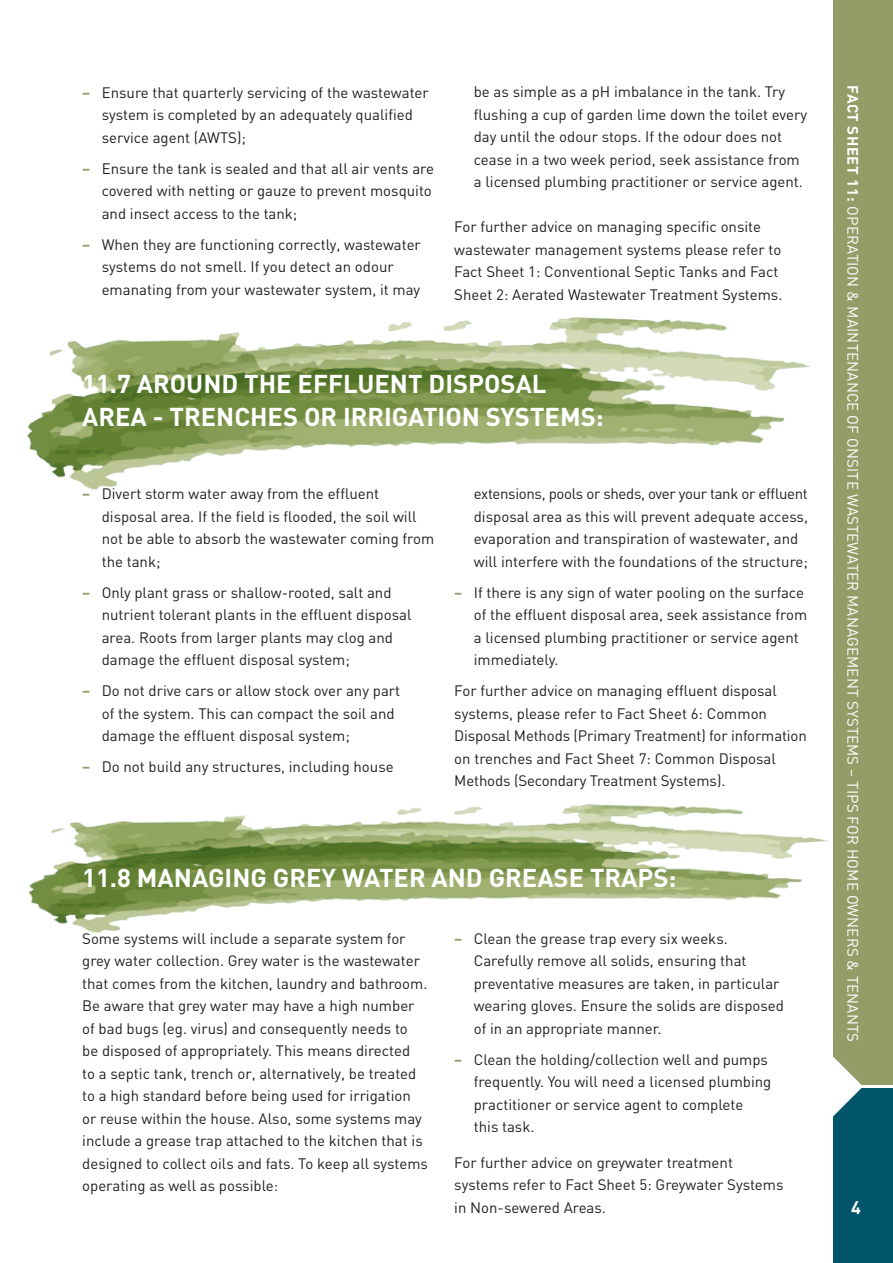
<style>
.page{position:relative;width:893px;height:1263px;background:#fff}
.page>*{position:absolute;margin:0;border:0;box-sizing:border-box;transform-origin:0 0}
.t1{font:700 25.5px/33px "DIN";color:#fff}
.t2{font:700 18px "DIN";color:#fff}
.t3{font:15px/22.5px "DIN";color:#231f20}
.t4{font:15px "DIN";letter-spacing:.01em;color:#fff}
.s1{font-weight:700;color:#959c68}
.s2{font-weight:700}
</style>
<div class="page">
<div style="left:833px;top:0;width:60px;height:1084px;background:#959c68"></div>
<div style="left:833px;top:1089px;width:60px;height:174px;background:#005568"></div>
<svg style="left:833px;top:1056px;width:29px;height:61px"></svg>
<img style="left:27px;top:317px;width:783px;height:173px">
<img style="left:28px;top:804px;width:800px;height:129px">
<p class="t3" style="left:102px;top:81px;width:329px;text-indent:-20px"><span class="s1">–</span> Ensure that quarterly servicing of the wastewater system is completed by an adequately qualified service agent (AWTS);</p>
<p class="t3" style="left:102px;top:157px;width:334px;text-indent:-20px"><span class="s1">–</span> Ensure the tank is sealed and that all air vents are covered with netting or gauze to prevent mosquito and insect access to the tank;</p>
<p class="t3" style="left:102px;top:233px;width:321px;text-indent:-20px"><span class="s1">–</span> When they are functioning correctly, wastewater systems do not smell. If you detect an odour emanating from your wastewater system, it may</p>
<p class="t3" style="left:474px;top:80px;width:335px">be as simple as a pH imbalance in the tank. Try flushing a cup of garden lime down the toilet every day until the odour stops. If the odour does not cease in a two week period, seek assistance from a licensed plumbing practitioner or service agent.</p>
<p class="t3" style="left:454px;top:215px;width:330px">For further advice on managing specific onsite wastewater management systems please refer to Fact Sheet 1: Conventional Septic Tanks and Fact Sheet 2: Aerated Wastewater Treatment Systems.</p>
<h1 class="t1" style="left:82px;top:366px;width:523px">11.7 AROUND THE EFFLUENT DISPOSAL<br>AREA - TRENCHES OR IRRIGATION SYSTEMS:</h1>
<p class="t3" style="left:102px;top:482px;width:334px;text-indent:-20px"><span class="s1">–</span> Divert storm water away from the effluent disposal area. If the field is flooded, the soil will not be able to absorb the wastewater coming from the tank;</p>
<p class="t3" style="left:102px;top:581px;width:311px;text-indent:-20px"><span class="s1">–</span> Only plant grass or shallow-rooted, salt and nutrient tolerant plants in the effluent disposal area. Roots from larger plants may clog and damage the effluent disposal system;</p>
<p class="t3" style="left:102px;top:679px;width:300px;text-indent:-20px"><span class="s1">–</span> Do not drive cars or allow stock over any part of the system. This can compact the soil and damage the effluent disposal system;</p>
<p class="t3" style="left:82px;top:755px;width:313px"><span class="s1">–</span> Do not build any structures, including house</p>
<p class="t3" style="left:474px;top:482px;width:336px">extensions, pools or sheds, over your tank or effluent disposal area as this will prevent adequate access, evaporation and transpiration of wastewater, and will interfere with the foundations of the structure;</p>
<p class="t3" style="left:474px;top:581px;width:335px;text-indent:-20px"><span class="s1">–</span> If there is any sign of water pooling on the surface of the effluent disposal area, seek assistance from a licensed plumbing practitioner or service agent immediately.</p>
<p class="t3" style="left:454px;top:679px;width:354px">For further advice on managing effluent disposal systems, please refer to Fact Sheet 6: Common Disposal Methods (Primary Treatment) for information on trenches and Fact Sheet 7: Common Disposal Methods (Secondary Treatment Systems).</p>
<h1 class="t1" style="left:82px;top:860px;width:596px">11.8 MANAGING GREY WATER AND GREASE TRAPS:</h1>
<p class="t3" style="left:82px;top:926px;width:347px">Some systems will include a separate system for grey water collection. Grey water is the wastewater that comes from the kitchen, laundry and bathroom.<br>Be aware that grey water may have a high number of bad bugs (eg. virus) and consequently needs to<br>be disposed of appropriately. This means directed<br>to a septic tank, trench or, alternatively, be treated to a high standard before being used for irrigation or reuse within the house. Also, some systems may include a grease trap attached to the kitchen that is designed to collect oils and fats. To keep all systems operating as well as possible:</p>
<p class="t3" style="left:474px;top:927px;width:312px;text-indent:-20px"><span class="s1">–</span> Clean the grease trap every six weeks.<br>Carefully remove all solids, ensuring that preventative measures are taken, in particular wearing gloves. Ensure the solids are disposed of in an appropriate manner.</p>
<p class="t3" style="left:474px;top:1048px;width:299px;text-indent:-20px"><span class="s1">–</span> Clean the holding/collection well and pumps frequently. You will need a licensed plumbing practitioner or service agent to complete this task.</p>
<p class="t3" style="left:454px;top:1150px;width:331px">For further advice on greywater treatment systems refer to Fact Sheet 5: Greywater Systems in N on-sewered Areas.</p>
<p class="t4" style="left:862px;top:85px;width:958px;rotate:90deg"><span class="s2">FACT SHEET 11:</span> Operation &amp; Maintenance of Onsite Wastewater Managem ent Systems – Tips for Hom e Owners &amp; Tenants</p>
<p class="t2" style="left:851px;top:1196px;width:11px">4</p>
</div>
